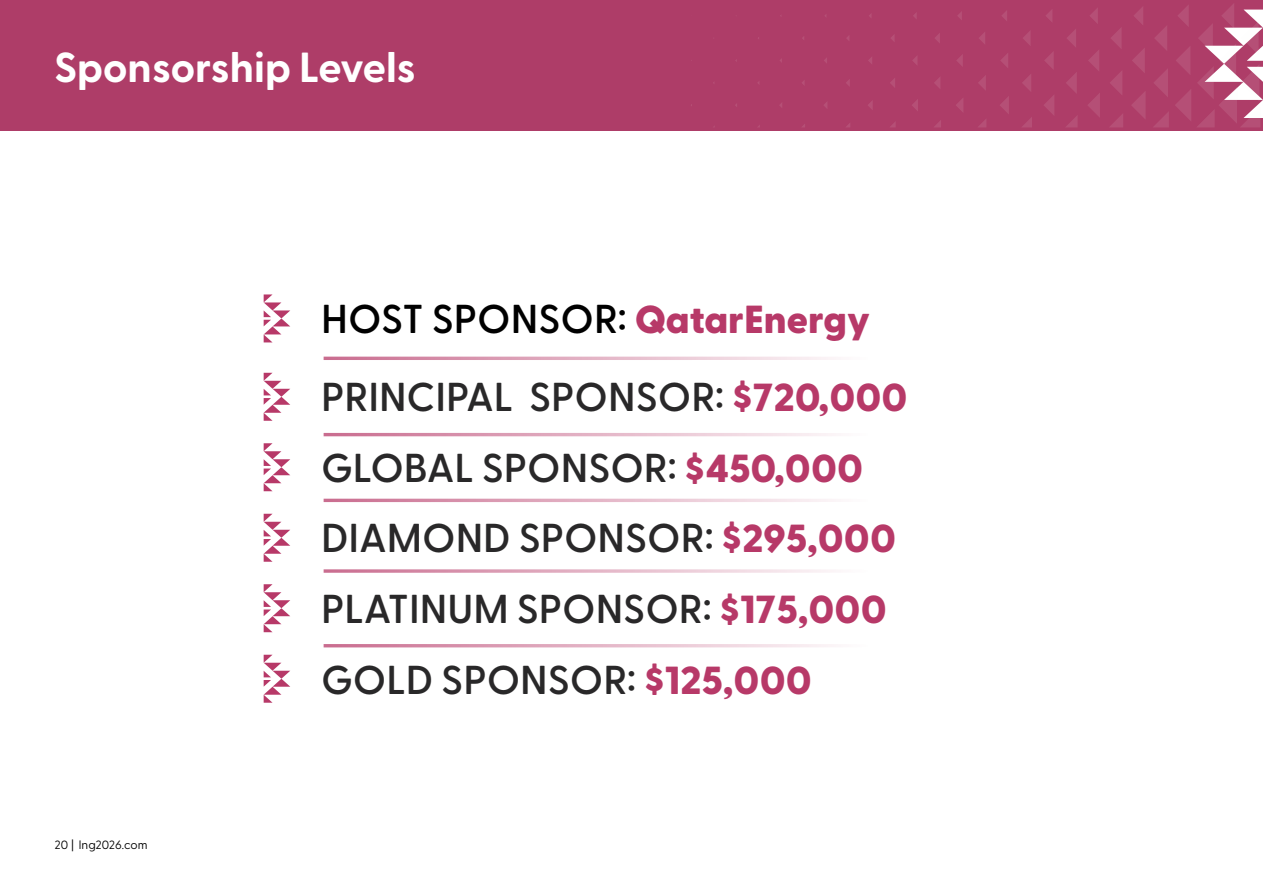
<style>
.page{position:relative;width:1263px;height:893px;background:#fff}
.page>*{position:absolute;margin:0;border:0;box-sizing:border-box;transform-origin:0 0}
.t1{font:700 42px "Greycliff CF";color:#fff}
.t2{font:600 40.35px/70.5px "Greycliff CF";color:#292829}
.t3{font:800 39.15px/77.8px "Greycliff CF";color:#b73968}
.t4{font:12px "Greycliff CF";color:#000}
.s1{font-weight:600;font-size:40.35px;color:#000}
.s2{font-weight:600;font-size:40.35px;color:#292829}
.s3{font-weight:700;font-size:45px}
.s4{font-weight:700;font-size:45px;color:#b73968}
.s5{font-weight:800;font-size:39.15px;color:#b73968}
</style>
<div class="page">
<div style="left:0;top:0;width:1263px;height:131px;background:#ae3d68"></div>
<svg style="left:264px;top:294px;width:26px;height:48px"></svg>
<svg style="left:264px;top:373px;width:26px;height:48px"></svg>
<svg style="left:264px;top:443px;width:26px;height:48px"></svg>
<svg style="left:264px;top:514px;width:26px;height:48px"></svg>
<svg style="left:264px;top:584px;width:26px;height:48px"></svg>
<svg style="left:264px;top:655px;width:26px;height:48px"></svg>
<hr style="left:324px;top:357px;width:588px;height:3px;background:#b73968">
<hr style="left:324px;top:433px;width:588px;height:3px;background:#b73968">
<hr style="left:324px;top:499px;width:588px;height:3px;background:#b73968">
<svg style="left:324px;top:569px;width:510px;height:4px;background:#e6bccb"></svg>
<hr style="left:324px;top:644px;width:588px;height:3px;background:#b73968">
<svg style="left:824px;top:102px;width:3px;height:6px"></svg>
<svg style="left:846px;top:79px;width:4px;height:7px"></svg>
<svg style="left:868px;top:101px;width:5px;height:9px"></svg>
<svg style="left:890px;top:122px;width:6px;height:5px"></svg>
<svg style="left:868px;top:57px;width:4px;height:7px"></svg>
<svg style="left:890px;top:78px;width:5px;height:9px"></svg>
<svg style="left:912px;top:99px;width:6px;height:12px"></svg>
<svg style="left:934px;top:120px;width:7px;height:7px"></svg>
<svg style="left:891px;top:35px;width:4px;height:7px"></svg>
<svg style="left:912px;top:56px;width:5px;height:9px"></svg>
<svg style="left:934px;top:77px;width:6px;height:11px"></svg>
<svg style="left:956px;top:98px;width:7px;height:14px"></svg>
<svg style="left:978px;top:119px;width:8px;height:8px"></svg>
<svg style="left:913px;top:13px;width:4px;height:6px"></svg>
<svg style="left:935px;top:33px;width:5px;height:10px"></svg>
<svg style="left:957px;top:54px;width:6px;height:12px"></svg>
<svg style="left:978px;top:75px;width:8px;height:15px"></svg>
<svg style="left:1000px;top:96px;width:9px;height:18px"></svg>
<svg style="left:1022px;top:117px;width:10px;height:10px"></svg>
<svg style="left:958px;top:12px;width:4px;height:8px"></svg>
<svg style="left:979px;top:32px;width:6px;height:12px"></svg>
<svg style="left:1001px;top:53px;width:7px;height:15px"></svg>
<svg style="left:1022px;top:74px;width:9px;height:17px"></svg>
<svg style="left:1044px;top:95px;width:10px;height:20px"></svg>
<svg style="left:1066px;top:116px;width:11px;height:11px"></svg>
<svg style="left:1002px;top:11px;width:5px;height:10px"></svg>
<svg style="left:1023px;top:31px;width:8px;height:15px"></svg>
<svg style="left:1044px;top:52px;width:10px;height:17px"></svg>
<svg style="left:1066px;top:72px;width:11px;height:21px"></svg>
<svg style="left:1088px;top:93px;width:12px;height:24px"></svg>
<svg style="left:1110px;top:114px;width:13px;height:13px"></svg>
<svg style="left:1046px;top:10px;width:6px;height:12px"></svg>
<svg style="left:1067px;top:29px;width:9px;height:18px"></svg>
<svg style="left:1088px;top:50px;width:11px;height:21px"></svg>
<svg style="left:1110px;top:71px;width:12px;height:24px"></svg>
<svg style="left:1132px;top:92px;width:13px;height:27px"></svg>
<svg style="left:1154px;top:112px;width:15px;height:15px"></svg>
<svg style="left:1090px;top:8px;width:8px;height:16px"></svg>
<svg style="left:1111px;top:28px;width:10px;height:20px"></svg>
<svg style="left:1132px;top:48px;width:13px;height:25px"></svg>
<svg style="left:1154px;top:69px;width:14px;height:28px"></svg>
<svg style="left:1134px;top:7px;width:9px;height:18px"></svg>
<svg style="left:1155px;top:26px;width:12px;height:24px"></svg>
<svg style="left:1175px;top:4px;width:88px;height:123px"></svg>
<p class="t1" style="left:54px;top:36px;width:363px">Sponsorship Levels</p>
<p class="t4" style="left:55px;top:835px;width:94px">20 | lng2026.com</p>
<p class="t3" style="left:321px;top:279px;width:588px"><span class="s1">HOST SPONSOR:</span> QatarEnergy<br><span class="s2">PRINCIPAL SPONSOR:</span> <span class="s3">$</span>720,000</p>
<p class="t2" style="left:321px;top:431px;width:576px">GLOBAL SPONSOR: <span class="s4">$</span><span class="s5">450,000<br></span>DIAMOND SPONSOR: <span class="s4">$</span><span class="s5">295,000<br></span>PLATINUM SPONSOR: <span class="s4">$</span><span class="s5">175,000<br></span>GOLD SPONSOR: <span class="s4">$</span><span class="s5">125,000</span></p>
</div>
